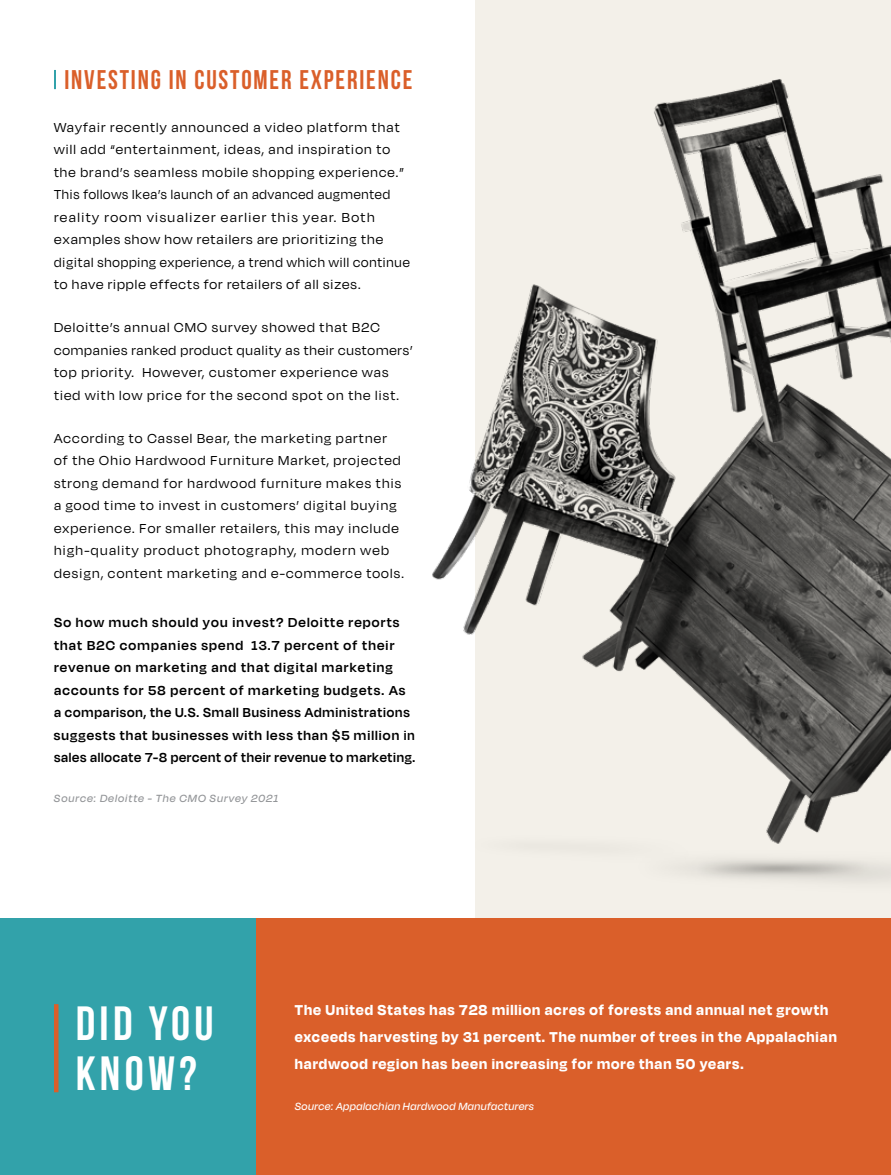
<style>
.page{position:relative;width:891px;height:1175px;background:#fff}
.page>*{position:absolute;margin:0;border:0;box-sizing:border-box;transform-origin:0 0}
.t1{font:700 48px/49.5px "Bebas Neue";letter-spacing:.09em;color:#fff}
.t2{font:700 27px "Bebas Neue";letter-spacing:.07em;color:#da5f2a}
.t3{font:700 16.5px/27px "Degular Display";letter-spacing:.06em;color:#fff}
.t4{font:15px/22.5px "Degular Display";letter-spacing:.08em;color:#000}
.t5{font:600 15px/22.5px "Degular Display";letter-spacing:.08em;color:#000}
.t6{font:italic 500 12px "Degular Display";letter-spacing:.04em;color:#fff}
.t7{font:italic 500 12px "Degular Display";letter-spacing:.08em;color:#939598}
</style>
<div class="page">
<div style="left:0;top:918px;width:256px;height:256px;background:#32a2aa"></div>
<img style="left:432px;top:0;width:44px;height:918px">
<svg style="left:476px;top:0;width:415px;height:918px;background:#b5b2ad"></svg>
<svg style="left:54px;top:70px;width:2px;height:19px"></svg>
<div style="left:256px;top:918px;width:635px;height:256px;background:#da5f2a"></div>
<hr style="left:54px;top:1004px;width:4px;height:88px;background:#da5f2a">
<h2 class="t2" style="left:64px;top:65px;width:349px">INVESTING IN CUSTOMER EXPERIENCE</h2>
<p class="t4" style="left:54px;top:116px;width:357px">Wayfair recently announced a video platform that will add “entertainment, ideas, and inspiration to the brand’s seamless mobile shopping experience.” This follows Ikea’s launch of an advanced augmented reality room visualizer earlier this year. Both examples show how retailers are prioritizing the digital shopping experience, a trend which will continue to have ripple effects for retailers of all sizes.</p>
<p class="t4" style="left:54px;top:316px;width:360px">Deloitte’s annual CMO survey showed that B2C companies ranked product quality as their customers’ top priority. However, customer experience was tied with low price for the second spot on the list.</p>
<p class="t4" style="left:54px;top:426px;width:351px">According to Cassel Bear, the marketing partner of the Ohio Hardwood Furniture Market, projected strong demand for hardwood furniture makes this a good time to invest in customers’ digital buying experience. For smaller retailers, this may include high-quality product photography, modern web design, content marketing and e-commerce tools.</p>
<p class="t5" style="left:54px;top:611px;width:363px">So how much should you invest? Deloitte reports that B2C companies spend 13.7 percent of their revenue on marketing and that digital marketing accounts for 58 percent of marketing budgets. As a comparison, the U.S. Small Business Administrations suggests that businesses with less than $5 million in sales allocate 7-8 percent of their revenue to marketing.</p>
<p class="t7" style="left:54px;top:791px;width:226px">Source: Deloitte - The CMO Survey 2021</p>
<h1 class="t1" style="left:76px;top:998px;width:140px">DID YOU<br>KNOW?</h1>
<p class="t3" style="left:295px;top:995px;width:543px">The United States has 728 million acres of forests and annual net growth exceeds harvesting by 31 percent. The number of trees in the Appalachian hardwood region has been increasing for more than 50 years.</p>
<p class="t6" style="left:295px;top:1099px;width:241px">Source: Appalachian Hardwood Manufacturers</p>
</div>
